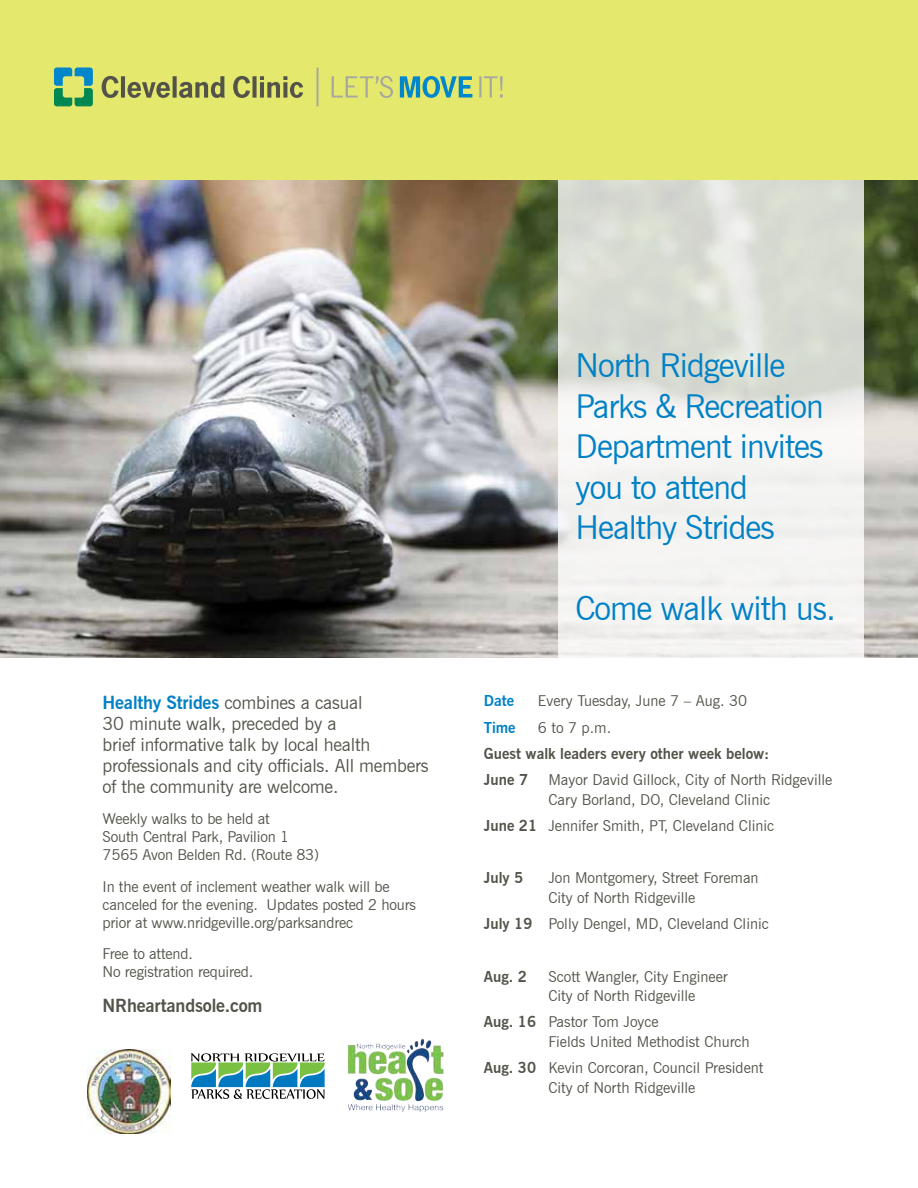
<style>
.page{position:relative;width:918px;height:1188px;background:#fff}
.page>*{position:absolute;margin:0;border:0;box-sizing:border-box;transform-origin:0 0}
.t1{font:33px/40.5px "News Gothic BT";letter-spacing:-.03em;color:#0081c6}
.t2{font:18px/21px "News Gothic BT";letter-spacing:-.01em;color:#54534a}
.t3{font:700 18px "News Gothic BT";letter-spacing:-.01em;color:#54534a}
.t4{font:15px/19.5px "News Gothic BT";color:#54534a}
.t5{font:700 15px/26.2px "News Gothic BT";color:#54534a}
.t6{font:700 15px "News Gothic BT";color:#0081c6}
.s1{font-weight:700;color:#0081c6}
.s2{font-weight:700}
</style>
<div class="page">
<img style="left:0;top:179px;width:918px;height:479px">
<div style="left:0;top:0;width:918px;height:179px;background:#e4e86d"></div>
<svg style="left:558px;top:180px;width:306px;height:478px"></svg>
<svg style="left:332px;top:76px;width:61px;height:22px"></svg>
<svg style="left:400px;top:76px;width:72px;height:22px"></svg>
<svg style="left:479px;top:76px;width:24px;height:22px"></svg>
<svg style="left:54px;top:68px;width:39px;height:38px"></svg>
<svg style="left:233px;top:76px;width:70px;height:22px"></svg>
<svg style="left:102px;top:76px;width:123px;height:22px"></svg>
<svg style="left:317px;top:68px;width:1px;height:38px"></svg>
<img style="left:87px;top:1050px;width:84px;height:84px">
<img style="left:376px;top:1039px;width:56px;height:10px">
<svg style="left:191px;top:1053px;width:134px;height:46px"></svg>
<p class="t2" style="left:103px;top:692px;width:328px"><span class="s1">Healthy Strides</span> combines a casual<br>30 minute walk, preceded by a<br>brief informative talk by local health professionals and city officials. All members of the community are welcome.</p>
<p class="t4" style="left:103px;top:810px;width:218px;line-height:18px">Weekly walks to be held at<br>South Central Park, Pavilion 1<br>7565 Avon Belden Rd. (Route 83)</p>
<p class="t4" style="left:103px;top:877px;width:315px;line-height:18px">In the event of inclement weather walk will be canceled for the evening. Updates posted 2 hours prior at www.nridgeville.org/parksandrec</p>
<p class="t4" style="left:103px;top:945px;width:152px;line-height:18px">Free to attend.<br>No registration required.</p>
<p class="t3" style="left:103px;top:994px;width:161px">NRheartandsole.com</p>
<h1 class="t1" style="left:576px;top:345px;width:250px">North Ridgeville<br>Parks &amp; Recreation<br>Department invites you to attend<br>Healthy Strides</h1>
<h1 class="t1" style="left:576px;top:588px;width:262px">Come walk with us.</h1>
<p class="t6" style="left:484px;top:692px;width:32px">Date</p>
<p class="t4" style="left:538px;top:691px;width:211px">Every Tuesday, June 7 – Aug. 30</p>
<p class="t6" style="left:484px;top:718px;width:33px">Time</p>
<p class="t4" style="left:538px;top:718px;width:75px">6 to 7 p.m.</p>
<p class="t5" style="left:484px;top:740px;width:287px">Guest walk leaders every other week below:<br>June 7</p>
<p class="t4" style="left:548px;top:770px;width:285px">Mayor David Gillock, City of North Ridgeville<br>Cary Borland, DO, Cleveland Clinic</p>
<p class="t4" style="left:484px;top:816px;width:292px"><span class="s2">June 21</span> Jennifer Smith, PT, Cleveland Clinic</p>
<p class="t5" style="left:484px;top:865px;width:41px">July 5</p>
<p class="t4" style="left:548px;top:868px;width:212px">Jon Montgomery, Street Foreman<br>City of North Ridgeville</p>
<p class="t4" style="left:484px;top:914px;width:286px"><span class="s2">July 19</span> Polly Dengel, MD, Cleveland Clinic</p>
<p class="t5" style="left:484px;top:963px;width:45px">Aug. 2</p>
<p class="t4" style="left:548px;top:967px;width:181px">Scott Wangler, City Engineer<br>City of North Ridgeville</p>
<p class="t4" style="left:548px;top:1012px;width:203px;text-indent:-64px"><span class="s2">Aug. 16</span> Pastor Tom Joyce<br>Fields United Methodist Church</p>
<p class="t4" style="left:484px;top:1058px;width:281px;text-align:center"><span class="s2">Aug. 30</span> Kevin Corcoran, Council President<br>City of North Ridgeville</p>
</div>
